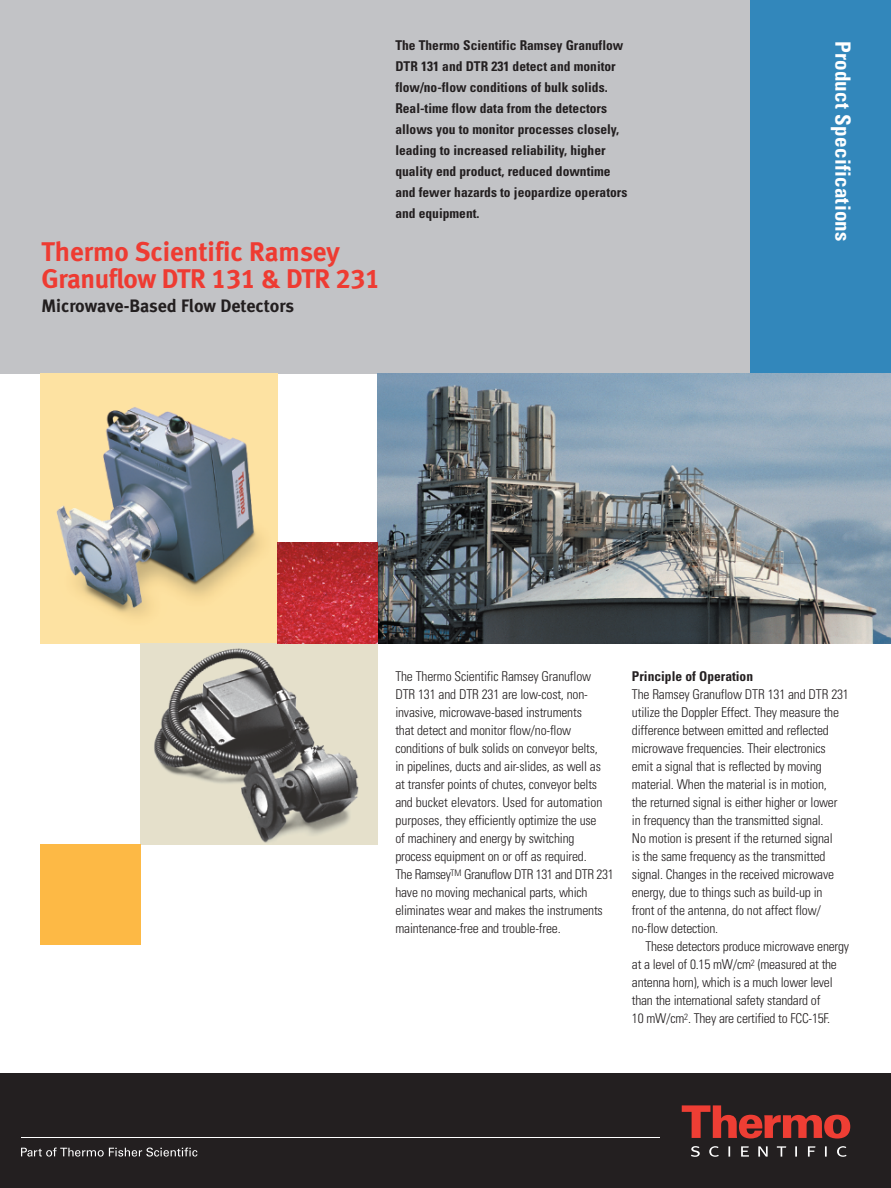
<style>
.page{position:relative;width:891px;height:1188px;background:#fff}
.page>*{position:absolute;margin:0;border:0;box-sizing:border-box;transform-origin:0 0}
.t1{font:27px/27px "Meta Bold LF";letter-spacing:-.005em;color:#ee3b32}
.t2{font:700 condensed 21px "Univers";letter-spacing:.015em;color:#fff}
.t3{font:18px "Meta Bold LF";letter-spacing:-.005em;color:#231f20}
.t4{font:300 condensed 13.5px/18px "Univers";letter-spacing:-.015em;color:#231f20}
.t5{font:700 condensed 13.5px/21px "Univers";color:#231f20}
</style>
<div class="page">
<div style="left:0;top:0;width:750px;height:374px;background:#c2c3c6"></div>
<div style="left:750px;top:0;width:141px;height:374px;background:#3287bb"></div>
<div style="left:0;top:1073px;width:891px;height:115px;background:#231f20"></div>
<svg style="left:21px;top:1148px;width:176px;height:9px"></svg>
<svg style="left:682px;top:1105px;width:168px;height:34px"></svg>
<svg style="left:691px;top:1146px;width:156px;height:11px"></svg>
<hr style="left:21px;top:1137px;width:638px;height:1px;background:#fff">
<img style="left:377px;top:374px;width:514px;height:269px">
<img style="left:40px;top:374px;width:237px;height:269px">
<img style="left:141px;top:643px;width:236px;height:201px">
<div style="left:40px;top:844px;width:101px;height:101px;background:#fdb945"></div>
<img style="left:277px;top:543px;width:100px;height:100px">
<h1 class="t1" style="left:42px;top:241px;width:340px">Thermo Scientific Ramsey<br>Granuflow DTR 131 &amp; DTR 231</h1>
<h3 class="t3" style="left:42px;top:300px;width:254px">Microwave-Based Flow Detectors</h3>
<p class="t5" style="left:395px;top:36px;width:233px">The Thermo Scientific Ramsey Granuflow DTR 131 and DTR 231 detect and monitor flow/no-flow conditions of bulk solids.<br>Real-time flow data from the detectors allows you to monitor processes closely, leading to increased reliability, higher quality end product, reduced downtime and fewer hazards to jeopardize operators and equipment.</p>
<h2 class="t2" style="left:851px;top:41px;width:203px;rotate:90deg">Product Specifications</h2>
<p class="t4" style="left:395px;top:668px;width:220px">The Thermo Scientific Ramsey Granuflow DTR 131 and DTR 231 are low-cost, non&shy;invasive, microwave-based instruments<br>that detect and monitor flow/no-flow conditions of bulk solids on conveyor belts,<br>in pipelines, ducts and air-slides, as well as at transfer points of chutes, conveyor belts and bucket elevators. Used for automation purposes, they efficiently optimize the use<br>of machinery and energy by switching process equipment on or off as required.<br>The Ramsey<sup>TM</sup> Granuflow DTR 131 and DTR 231 have no moving mechanical parts, which eliminates wear and makes the instruments maintenance-free and trouble-free.</p>
<p class="t5" style="left:632px;top:667px;width:123px">Principle of Operation</p>
<p class="t4" style="left:632px;top:686px;width:219px">The Ramsey Granuflow DTR 131 and DTR 231 utilize the Doppler Effect. They measure the difference between emitted and reflected microwave frequencies. Their electronics emit a signal that is reflected by moving material. When the material is in motion,<br>the returned signal is either higher or lower in frequency than the transmitted signal.<br>No motion is present if the returned signal<br>is the same frequency as the transmitted signal. Changes in the received microwave energy, due to things such as build-up in<br>front of the antenna, do not affect flow/ no-flow detection.</p>
<p class="t4" style="left:632px;top:938px;width:219px;text-indent:14px">These detectors produce microwave energy at a level of 0.15 mW/cm<sup>2</sup> (measured at the antenna horn), which is a much lower level than the international safety standard of<br>10 mW/cm<sup>2</sup>. They are certified to FCC-15F.</p>
</div>
